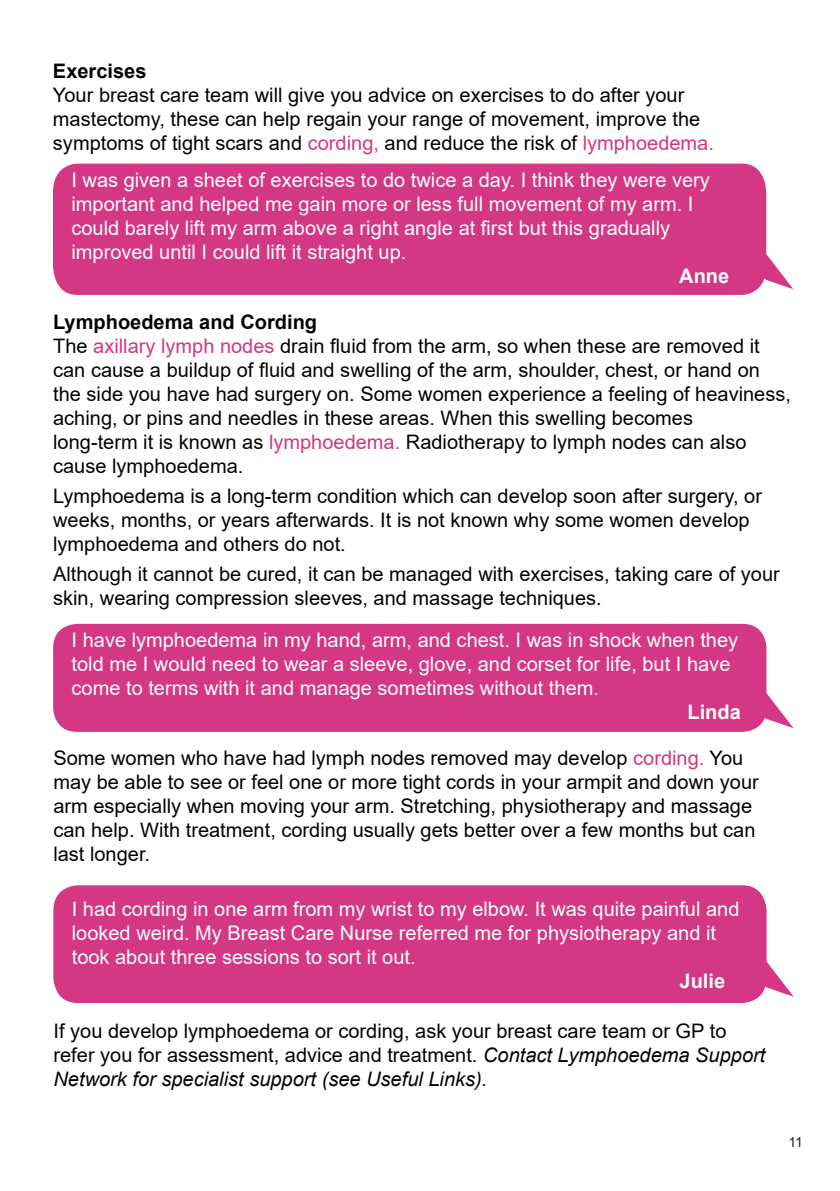
<style>
.page{position:relative;width:840px;height:1191px;background:#fff}
.page>*{position:absolute;margin:0;border:0;box-sizing:border-box;transform-origin:0 0}
.t1{font:20px/24px "Arial";color:#040503}
.t2{font:20px/24px "Arial";color:#fff}
.t3{font:italic 20px/24px "Arial";color:#040503}
.t4{font:700 20px "Arial";color:#040503}
.t5{font:700 20px "Arial";color:#fff}
.t6{font:14px "Arial";color:#231f20}
.s1{color:#d43783}
.s2{font-style:normal}
</style>
<div class="page">
<div style="left:53px;top:164px;width:712px;height:131px;background:#d43783"></div>
<svg style="left:748px;top:254px;width:44px;height:35px"></svg>
<div style="left:53px;top:624px;width:713px;height:108px;background:#d43783;border-radius:24px"></div>
<svg style="left:756px;top:693px;width:37px;height:35px"></svg>
<div style="left:53px;top:885px;width:713px;height:118px;background:#d43783;border-radius:25px"></div>
<svg style="left:759px;top:961px;width:34px;height:35px"></svg>
<p class="t4" style="left:53px;top:57px;width:95px">Exercises</p>
<p class="t1" style="left:53px;top:83px;width:632px">Your breast care team will give you advice on exercises to do after your</p>
<p class="t1" style="left:53px;top:107px;width:648px">mastectomy, these can help regain your range of movement, improve the</p>
<p class="t1" style="left:53px;top:131px;width:662px">symptoms of tight scars and <span class="s1">cording,</span> and reduce the risk of <span class="s1">lymphoedema.</span></p>
<p class="t2" style="left:71px;top:168px;width:639px">I was given a sheet of exercises to do twice a day. I think they were very</p>
<p class="t2" style="left:71px;top:192px;width:623px">important and helped me gain more or less full movement of my arm. I</p>
<p class="t2" style="left:71px;top:216px;width:600px">could barely lift my arm above a right angle at first but this gradually</p>
<p class="t2" style="left:71px;top:240px;width:336px">improved until I could lift it straight up.</p>
<p class="t5" style="left:678px;top:262px;width:51px">Anne</p>
<p class="t4" style="left:53px;top:308px;width:265px">Lymphoedema and Cording</p>
<p class="t1" style="left:53px;top:334px;width:739px">The <span class="s1">axillary lymph nodes</span> drain fluid from the arm, so when these are removed it can cause a buildup of fluid and swelling of the arm, shoulder, chest, or hand on the side you have had surgery on. Some women experience a feeling of heaviness, aching, or pins and needles in these areas. When this swelling becomes</p>
<p class="t1" style="left:53px;top:430px;width:694px">long-term it is known as <span class="s1">lymphoedema.</span> Radiotherapy to lymph nodes can also cause lymphoedema.</p>
<p class="t1" style="left:53px;top:484px;width:710px">Lymphoedema is a long-term condition which can develop soon after surgery, or weeks, months, or years afterwards. It is not known why some women develop lymphoedema and others do not.</p>
<p class="t1" style="left:53px;top:562px;width:727px">Although it cannot be cured, it can be managed with exercises, taking care of your skin, wearing compression sleeves, and massage techniques.</p>
<p class="t2" style="left:72px;top:628px;width:667px">I have lymphoedema in my hand, arm, and chest. I was in shock when they</p>
<p class="t2" style="left:72px;top:652px;width:660px">told me I would need to wear a sleeve, glove, and corset for life, but I have</p>
<p class="t2" style="left:72px;top:676px;width:528px">come to terms with it and manage sometimes without them.</p>
<p class="t5" style="left:687px;top:698px;width:55px">Linda</p>
<p class="t1" style="left:53px;top:745px;width:691px">Some women who have had lymph nodes removed may develop <span class="s1">cording.</span> You</p>
<p class="t1" style="left:53px;top:769px;width:706px">may be able to see or feel one or more tight cords in your armpit and down your arm especially when moving your arm. Stretching, physiotherapy and massage</p>
<p class="t1" style="left:53px;top:817px;width:703px">can help. With treatment, cording usually gets better over a few months but can</p>
<p class="t1" style="left:53px;top:841px;width:98px">last longer.</p>
<p class="t2" style="left:72px;top:896px;width:668px">I had cording in one arm from my wrist to my elbow. It was quite painful and looked weird. My Breast Care Nurse referred me for physiotherapy and it</p>
<p class="t2" style="left:72px;top:944px;width:345px">took about three sessions to sort it out.</p>
<p class="t5" style="left:679px;top:966px;width:47px">Julie</p>
<p class="t1" style="left:53px;top:1019px;width:674px">If you develop lymphoedema or cording, ask your breast care team or GP to</p>
<p class="t3" style="left:53px;top:1043px;width:713px"><span class="s2">refer you for assessment, advice and treatment.</span> Contact Lymphoedema Support<br>Network for specialist support (see Useful Links).</p>
<p class="t6" style="left:788px;top:1132px;width:16px">11</p>
</div>
